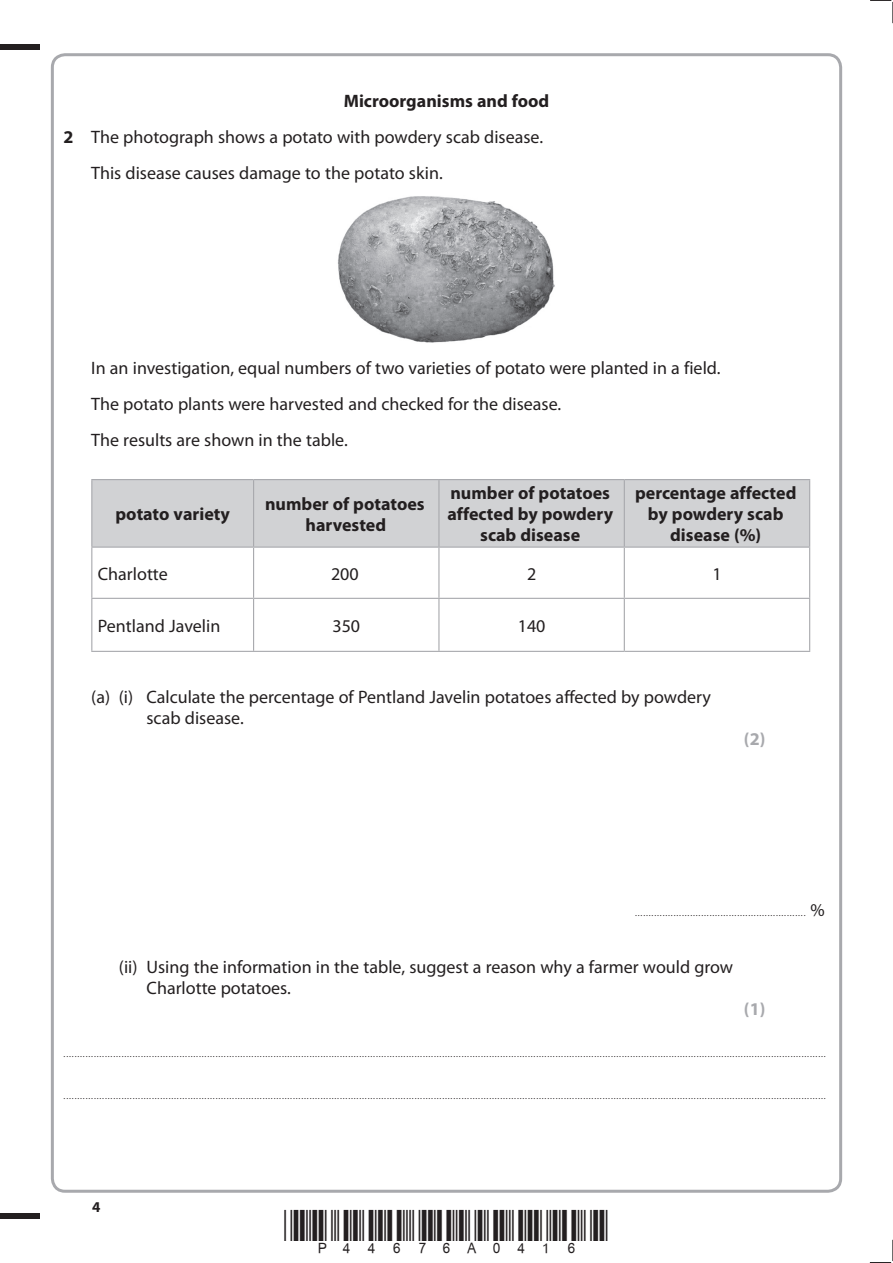
<style>
.page{position:relative;width:893px;height:1263px;background:#fff}
.page>*{position:absolute;margin:0;border:0;box-sizing:border-box;transform-origin:0 0}
.t1{font:18px/36px "Myriad Pro";color:#231f20}
.t2{font:700 18px/21px "Myriad Pro";color:#231f20;text-align:center}
.t3{font:700 18px "Myriad Pro";color:#a8a9ad}
.t4{font:700 15px "Myriad Pro";color:#231f20}
.t5{font:9px "Myriad Pro";color:#231f20}
.s1{font-weight:700}
.s2{font-size:18px}
</style>
<div class="page">
<div style="left:0;top:44px;width:40px;height:5px;background:#231f20"></div>
<div style="left:0;top:1214px;width:40px;height:5px;background:#231f20"></div>
<svg style="left:870px;top:0;width:23px;height:23px"></svg>
<svg style="left:869px;top:1240px;width:24px;height:23px"></svg>
<img style="left:338px;top:196px;width:217px;height:147px">
<div style="left:92px;top:480px;width:717px;height:67px;background:#d1d2d4"></div>
<hr style="left:91px;top:479px;width:162px;height:1px;background:#a8a9ad">
<hr style="left:91px;top:480px;width:1px;height:67px;background:#a8a9ad">
<hr style="left:253px;top:479px;width:186px;height:1px;background:#a8a9ad">
<hr style="left:253px;top:480px;width:1px;height:67px;background:#a8a9ad">
<hr style="left:439px;top:479px;width:185px;height:1px;background:#a8a9ad">
<hr style="left:438px;top:480px;width:1px;height:67px;background:#a8a9ad">
<hr style="left:624px;top:479px;width:186px;height:1px;background:#a8a9ad">
<hr style="left:623px;top:480px;width:2px;height:67px;background:#a8a9ad">
<hr style="left:809px;top:480px;width:1px;height:67px;background:#a8a9ad">
<hr style="left:91px;top:547px;width:162px;height:1px;background:#a8a9ad">
<hr style="left:91px;top:548px;width:1px;height:50px;background:#a8a9ad">
<hr style="left:253px;top:547px;width:186px;height:1px;background:#a8a9ad">
<hr style="left:253px;top:548px;width:1px;height:50px;background:#a8a9ad">
<hr style="left:439px;top:547px;width:185px;height:1px;background:#a8a9ad">
<hr style="left:438px;top:548px;width:1px;height:50px;background:#a8a9ad">
<hr style="left:624px;top:547px;width:186px;height:1px;background:#a8a9ad">
<hr style="left:623px;top:548px;width:2px;height:50px;background:#a8a9ad">
<hr style="left:809px;top:548px;width:1px;height:50px;background:#a8a9ad">
<hr style="left:91px;top:598px;width:162px;height:1px;background:#a8a9ad">
<hr style="left:91px;top:599px;width:1px;height:52px;background:#a8a9ad">
<hr style="left:253px;top:598px;width:186px;height:1px;background:#a8a9ad">
<hr style="left:253px;top:599px;width:1px;height:52px;background:#a8a9ad">
<hr style="left:439px;top:598px;width:185px;height:1px;background:#a8a9ad">
<hr style="left:438px;top:599px;width:1px;height:52px;background:#a8a9ad">
<hr style="left:624px;top:598px;width:186px;height:1px;background:#a8a9ad">
<hr style="left:623px;top:599px;width:2px;height:52px;background:#a8a9ad">
<hr style="left:809px;top:599px;width:1px;height:52px;background:#a8a9ad">
<hr style="left:91px;top:651px;width:533px;height:1px;background:#a8a9ad">
<hr style="left:624px;top:651px;width:186px;height:1px;background:#a8a9ad">
<h1 class="t2" style="left:343px;top:92px;width:207px">Microorganisms and food</h1>
<h1 class="t1" style="left:64px;top:120px;width:481px"><span class="s1">2</span> The photograph shows a potato with powdery scab disease.</h1>
<h1 class="t1" style="left:91px;top:156px;width:353px">This disease causes damage to the potato skin.</h1>
<h1 class="t1" style="left:91px;top:351px;width:631px">In an investigation, equal numbers of two varieties of potato were planted in a field.<br>The potato plants were harvested and checked for the disease.<br>The results are shown in the table.</h1>
<h1 class="t2" style="left:115px;top:505px;width:116px">potato variety</h1>
<h1 class="t2" style="left:265px;top:494px;width:161px">number of potatoes harvested</h1>
<h1 class="t2" style="left:447px;top:484px;width:167px">number of potatoes affected by powdery scab disease</h1>
<h1 class="t2" style="left:635px;top:484px;width:163px">percentage affected by powdery scab disease (%)</h1>
<h1 class="t1" style="left:98px;top:557px;width:71px">Charlotte</h1>
<h1 class="t1" style="left:331px;top:557px;width:29px">200</h1>
<h1 class="t1" style="left:527px;top:557px;width:11px">2</h1>
<h1 class="t1" style="left:712px;top:557px;width:11px">1</h1>
<h1 class="t1" style="left:98px;top:609px;width:124px">Pentland Javelin</h1>
<h1 class="t1" style="left:332px;top:609px;width:29px">350</h1>
<h1 class="t1" style="left:517px;top:609px;width:29px">140</h1>
<h1 class="t1" style="left:146px;top:688px;width:566px;line-height:21px;text-indent:-55px">(a) (i) Calculate the percentage of Pentland Javelin potatoes affected by powdery scab disease.</h1>
<h1 class="t3" style="left:743px;top:732px;width:23px">(2)</h1>
<p class="t5" style="left:635px;top:909px;width:191px">.............................................................. <span class="s2">%</span></p>
<h1 class="t1" style="left:146px;top:958px;width:588px;line-height:21px;text-indent:-28px">(ii) Using the information in the table, suggest a reason why a farmer would grow<br>Charlotte potatoes.</h1>
<h1 class="t3" style="left:743px;top:1002px;width:23px">(1)</h1>
<p class="t5" style="left:64px;top:1051px;width:763px">....................................................................................................................................................................................................................................................................................</p>
<p class="t5" style="left:64px;top:1093px;width:763px">....................................................................................................................................................................................................................................................................................</p>
<h2 class="t4" style="left:92px;top:1201px;width:10px">4</h2>
</div>
